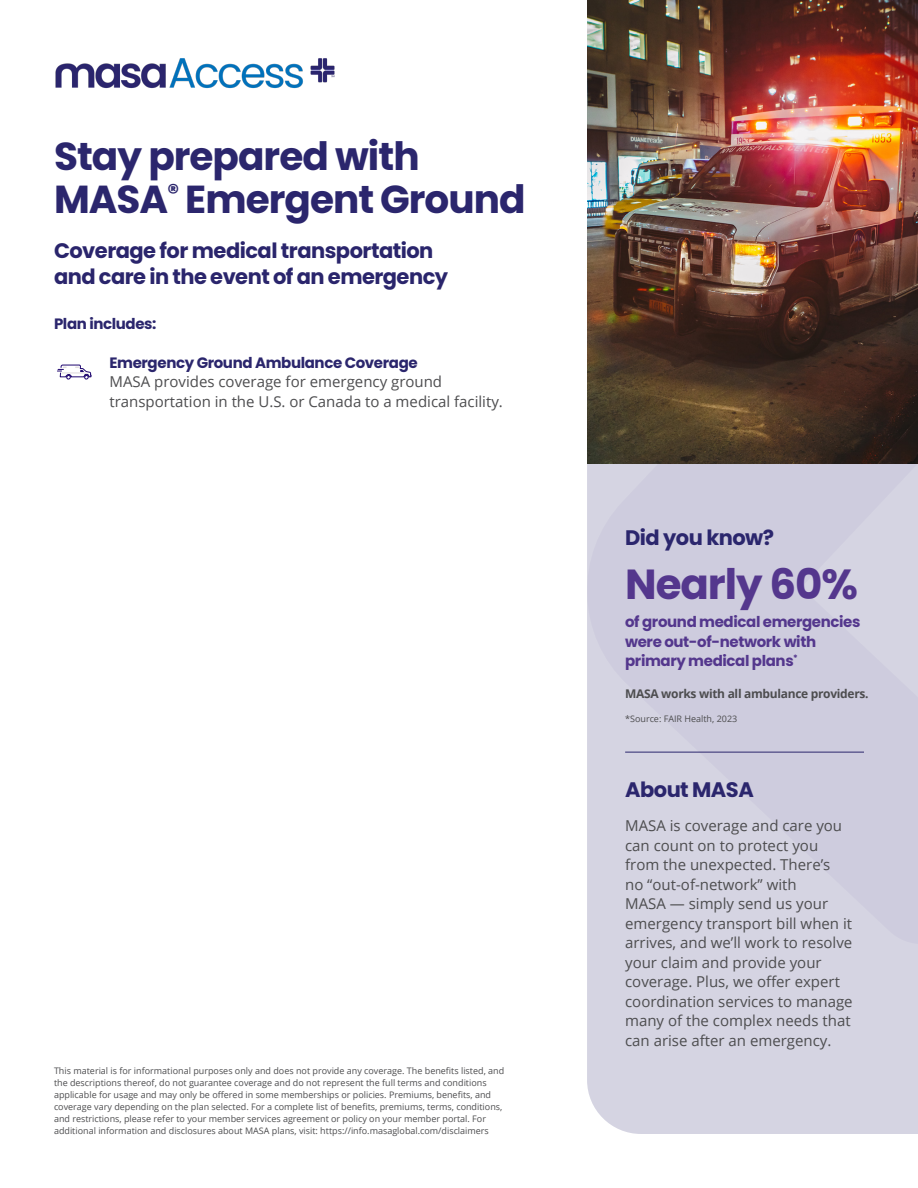
<style>
.page{position:relative;width:918px;height:1188px;background:#fff}
.page>*{position:absolute;margin:0;border:0;box-sizing:border-box;transform-origin:0 0}
.t1{font:700 42px "Poppins";letter-spacing:-.025em;color:#54378d}
.t2{font:700 39px/43.5px "Poppins";letter-spacing:-.025em;color:#2b266d}
.t3{font:700 21px/25.5px "Poppins";letter-spacing:-.025em;color:#2a256c}
.t4{font:700 21px "Poppins";letter-spacing:-.025em;color:#2b266d}
.t5{font:15px/19.5px "Open Sans";color:#4d4d4f}
.t6{font:700 15px/19.5px "Poppins";letter-spacing:-.025em;color:#54378d}
.t7{font:700 15px "Poppins";letter-spacing:-.025em;color:#2b266d}
.t8{font:700 12px "Open Sans";letter-spacing:-.025em;color:#4d4d4f}
.t9{font:9px/12px "Open Sans";color:#4d4d4f}
</style>
<div class="page">
<div style="left:587px;top:946px;width:331px;height:188px;background:#d5d4e2"></div>
<div style="left:587px;top:463px;width:331px;height:483px;background:#ceccde"></div>
<img style="left:587px;top:0;width:331px;height:463px">
<img style="left:55px;top:58px;width:280px;height:31px">
<svg style="left:57px;top:364px;width:35px;height:16px"></svg>
<hr style="left:625px;top:752px;width:239px;height:1px;background:#2b266d">
<h2 class="t2" style="left:54px;top:135px;width:473px">Stay prepared with<br>MASA<sup>®</sup> Emergent Ground</h2>
<h3 class="t3" style="left:54px;top:238px;width:396px">Coverage for medical transportation and care in the event of an emergency</h3>
<h3 class="t7" style="left:54px;top:315px;width:104px">Plan includes:</h3>
<h3 class="t7" style="left:110px;top:354px;width:310px">Emergency Ground Ambulance Coverage</h3>
<h3 class="t5" style="left:110px;top:371px;width:395px">MASA provides coverage for emergency ground transportation in the U.S. or Canada to a medical facility.</h3>
<p class="t9" style="left:54px;top:1065px;width:452px">This material is for informational purposes only and does not provide any coverage. The benefits listed, and the descriptions thereof, do not guarantee coverage and do not represent the full terms and conditions applicable for usage and may only be offered in some memberships or policies. Premiums, benefits, and coverage vary depending on the plan selected. For a complete list of benefits, premiums, terms, conditions, and restrictions, please refer to your member services agreement or policy on your member portal. For additional information and disclosures about MASA plans, visit: https://info.masaglobal.com/disclaimers</p>
<h3 class="t4" style="left:625px;top:526px;width:151px">Did you know?</h3>
<h1 class="t1" style="left:625px;top:560px;width:235px">Nearly 60%</h1>
<h3 class="t6" style="left:625px;top:612px;width:237px">of ground medical emergencies were out-of-network with primary medical plans<sup>*</sup></h3>
<h3 class="t8" style="left:625px;top:685px;width:245px">MASA works with all ambulance providers.</h3>
<p class="t9" style="left:625px;top:712px;width:114px">*Source: FAIR Health, 2023</p>
<h3 class="t4" style="left:625px;top:778px;width:130px">About MASA</h3>
<p class="t5" style="left:625px;top:815px;width:229px">MASA is coverage and care you can count on to protect you from the unexpected. There’s<br>no “out-of-network” with<br>MASA — simply send us your emergency transport bill when it arrives, and we’ll work to resolve your claim and provide your coverage. Plus, we offer expert coordination services to manage many of the complex needs that can arise after an emergency.</p>
</div>
